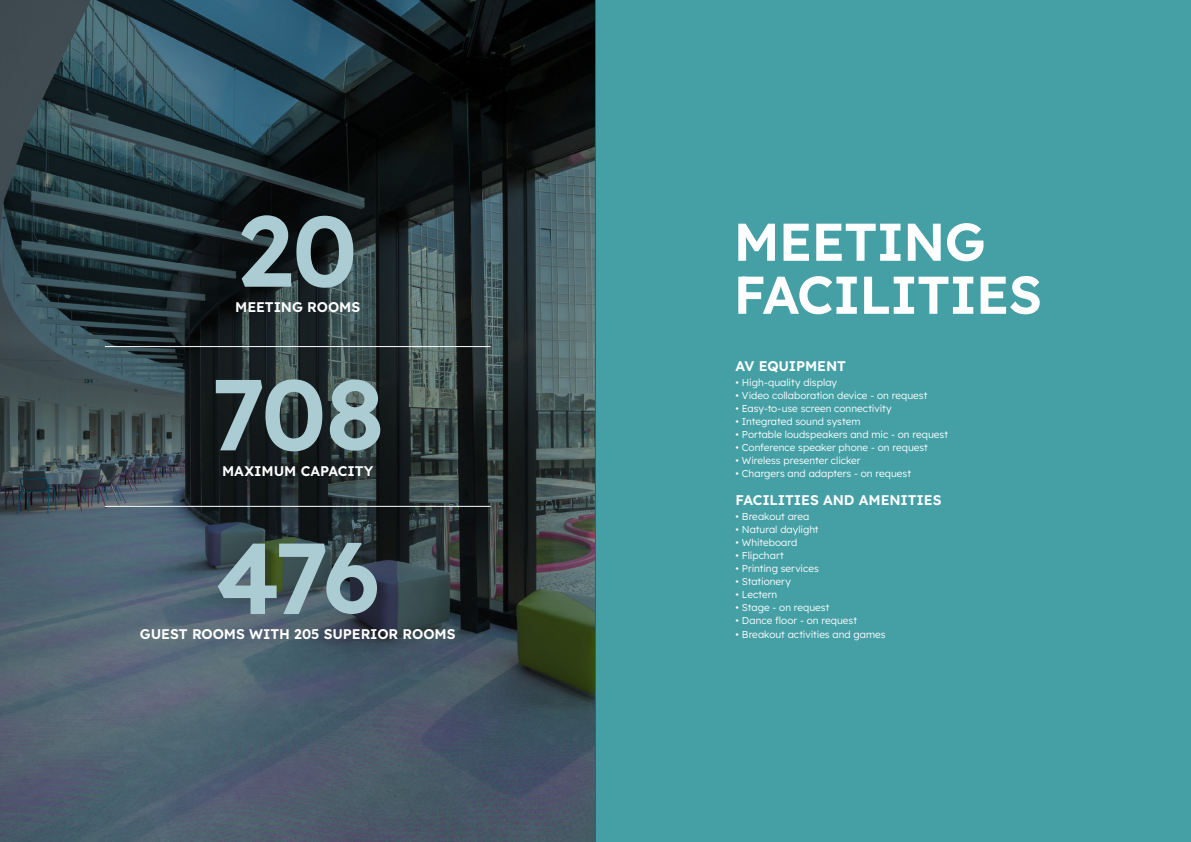
<style>
.page{position:relative;width:1191px;height:842px;background:#fff}
.page>*{position:absolute;margin:0;border:0;box-sizing:border-box;transform-origin:0 0}
.t1{font:600 100px "Lexend Deca";letter-spacing:-.045em;color:#abccd2}
.t2{font:600 53px/53px "Lexend Deca";letter-spacing:-.02em;color:#fff}
.t3{font:600 14px "Lexend Deca";letter-spacing:-.005em;color:#fff}
.t4{font:300 10px "Lexend Deca";color:#fff}
</style>
<div class="page">
<div style="left:595px;top:0;width:596px;height:842px;background:#45a0a6"></div>
<svg style="left:0;top:0;width:595px;height:842px;background:#344349"></svg>
<hr style="left:105px;top:346px;width:385px;height:1px;background:#fff">
<hr style="left:105px;top:506px;width:385px;height:1px;background:#fff">
<p class="t1" style="left:238px;top:174px;width:121px">20</p>
<p class="t3" style="left:235px;top:296px;width:126px">MEETING ROOMS</p>
<p class="t1" style="left:211px;top:338px;width:175px">708</p>
<p class="t3" style="left:222px;top:460px;width:153px">MAXIMUM CAPACITY</p>
<p class="t1" style="left:215px;top:501px;width:166px">476</p>
<p class="t3" style="left:140px;top:624px;width:317px">GUEST ROOMS WITH 205 SUPERIOR ROOMS</p>
<p class="t2" style="left:733px;top:212px;width:310px">MEETING<br>FACILITIES</p>
<p class="t3" style="left:735px;top:355px;width:112px">AV EQUIPMENT</p>
<p class="t4" style="left:735px;top:376px;width:103px">• High-quality display</p>
<p class="t4" style="left:735px;top:389px;width:193px">• Video collaboration device - on request</p>
<p class="t4" style="left:735px;top:402px;width:157px">• Easy-to-use screen connectivity</p>
<p class="t4" style="left:735px;top:415px;width:126px">• Integrated sound system</p>
<p class="t4" style="left:735px;top:428px;width:214px">• Portable loudspeakers and mic - on request</p>
<p class="t4" style="left:735px;top:441px;width:194px">• Conference speaker phone - on request</p>
<p class="t4" style="left:735px;top:454px;width:126px">• Wireless presenter clicker</p>
<p class="t4" style="left:735px;top:467px;width:177px">• Chargers and adapters - on request</p>
<p class="t3" style="left:735px;top:489px;width:207px">FACILITIES AND AMENITIES</p>
<p class="t4" style="left:735px;top:510px;width:75px">• Breakout area</p>
<p class="t4" style="left:735px;top:523px;width:85px">• Natural daylight</p>
<p class="t4" style="left:735px;top:536px;width:63px">• Whiteboard</p>
<p class="t4" style="left:735px;top:549px;width:50px">• Flipchart</p>
<p class="t4" style="left:735px;top:562px;width:85px">• Printing services</p>
<p class="t4" style="left:735px;top:575px;width:57px">• Stationery</p>
<p class="t4" style="left:735px;top:588px;width:43px">• Lectern</p>
<p class="t4" style="left:735px;top:601px;width:95px">• Stage - on request</p>
<p class="t4" style="left:735px;top:614px;width:123px">• Dance floor - on request</p>
<p class="t4" style="left:735px;top:627px;width:151px">• Breakout activities and games</p>
</div>
